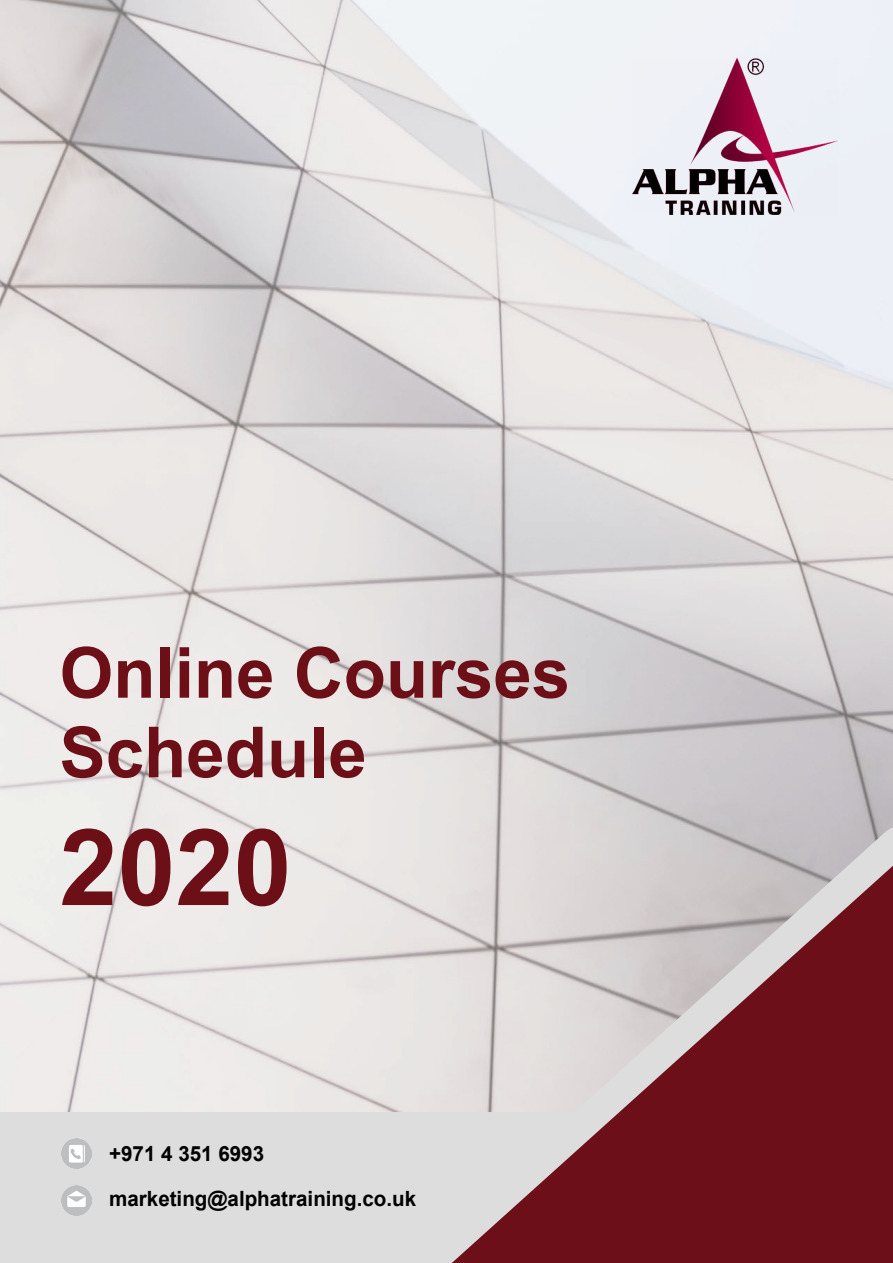
<style>
.page{position:relative;width:893px;height:1263px;background:#fff}
.page>*{position:absolute;margin:0;border:0;box-sizing:border-box;transform-origin:0 0}
.t1{font:700 106.5px "Arial";color:#6c0f17}
.t2{font:700 70.5px/79.5px "Arial";color:#6c0f17}
.t3{font:700 21px/45px "Arial";color:#000}
</style>
<div class="page">
<img style="left:0;top:0;width:893px;height:1112px">
<img style="left:621px;top:48px;width:231px;height:185px">
<svg style="left:248px;top:814px;width:645px;height:298px;background:#e1dedd"></svg>
<div style="left:0;top:1112px;width:452px;height:151px;background:#ddddde"></div>
<svg style="left:452px;top:866px;width:441px;height:397px;background:#a17175"></svg>
<img style="left:62px;top:1138px;width:29px;height:30px">
<img style="left:62px;top:1185px;width:29px;height:30px">
<h2 class="t2" style="left:60px;top:634px;width:512px">Online Courses<br>Schedule</h2>
<h1 class="t1" style="left:60px;top:792px;width:234px">2020</h1>
<p class="t3" style="left:109px;top:1131px;width:309px">+971 4 351 6993 marketing@alphatraining.co.uk</p>
</div>
